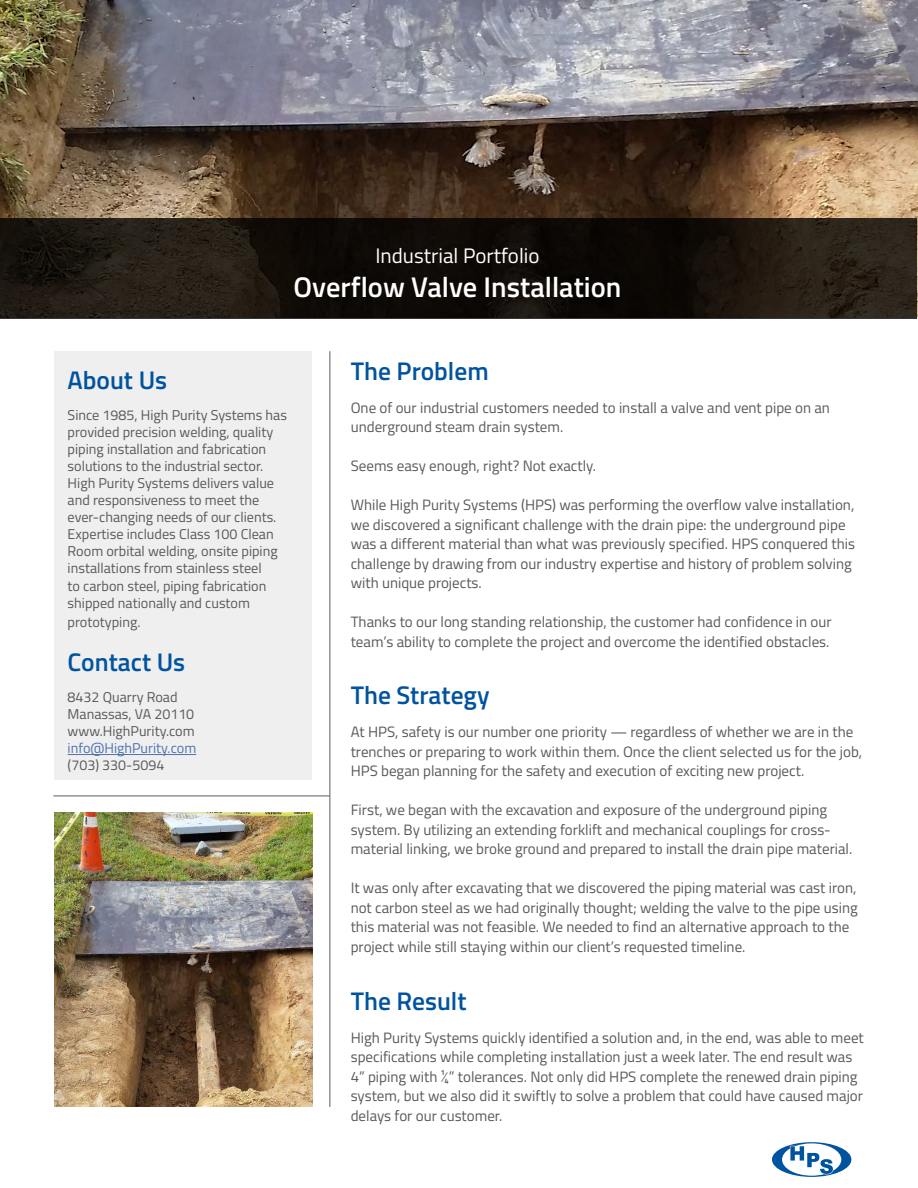
<style>
.page{position:relative;width:918px;height:1188px;background:#fff}
.page>*{position:absolute;margin:0;border:0;box-sizing:border-box;transform-origin:0 0}
.t1{font:600 28.5px "Titillium Web";color:#fff}
.t2{font:600 25.5px "Titillium Web";color:#00539f}
.t3{font:21px "Titillium Web";color:#fff}
.t4{font:15px/19.5px "Titillium Web";color:#58595b}
.t5{font:14.25px/17.1px "Titillium Web";color:#58595b}
.t6{font:14.25px "Titillium Web";color:#4f73ad}
</style>
<div class="page">
<img style="left:0;top:0;width:918px;height:317px">
<svg style="left:0;top:218px;width:917px;height:100px;background:#19140d"></svg>
<svg style="left:772px;top:1142px;width:79px;height:35px"></svg>
<img style="left:54px;top:812px;width:258px;height:295px">
<hr style="left:329px;top:351px;width:1px;height:756px;background:#6d6e71">
<hr style="left:53px;top:795px;width:277px;height:1px;background:#6d6e71">
<div style="left:54px;top:351px;width:258px;height:428px;background:#efeff0"></div>
<hr style="left:68px;top:754px;width:128px;height:1px;background:#4f73ad">
<h3 class="t3" style="left:375px;top:240px;width:166px">Industrial Portfolio</h3>
<h1 class="t1" style="left:294px;top:266px;width:329px">Overflow Valve Installation</h1>
<h2 class="t2" style="left:68px;top:361px;width:101px">About Us</h2>
<p class="t5" style="left:68px;top:405px;width:221px">Since 1985, High Purity Systems has provided precision welding, quality piping installation and fabrication solutions to the industrial sector.<br>High Purity Systems delivers value and responsiveness to meet the ever-changing needs of our clients.<br>Expertise includes Class 100 Clean Room orbital welding, onsite piping installations from stainless steel<br>to carbon steel, piping fabrication shipped nationally and custom</p>
<p class="t5" style="left:68px;top:613px;width:74px">prototyping.</p>
<h2 class="t2" style="left:68px;top:643px;width:119px">Contact Us</h2>
<p class="t5" style="left:68px;top:688px;width:129px">8432 Quarry Road<br>Manassas, VA 20110 www.HighPurity.com</p>
<p class="t6" style="left:68px;top:738px;width:130px">info@HighPurity.com</p>
<p class="t5" style="left:68px;top:756px;width:98px">(703) 330-5094</p>
<h2 class="t2" style="left:351px;top:352px;width:140px">The Problem</h2>
<p class="t4" style="left:351px;top:397px;width:481px">One of our industrial customers needed to install a valve and vent pipe on an underground steam drain system.</p>
<p class="t4" style="left:351px;top:456px;width:247px">Seems easy enough, right? Not exactly.</p>
<p class="t4" style="left:351px;top:495px;width:506px">While High Purity Systems (HPS) was performing the overflow valve installation, we discovered a significant challenge with the drain pipe: the underground pipe was a different material than what was previously specified. HPS conquered this challenge by drawing from our industry expertise and history of problem solving with unique projects.</p>
<p class="t4" style="left:351px;top:612px;width:482px">Thanks to our long standing relationship, the customer had confidence in our team’s ability to complete the project and overcome the identified obstacles.</p>
<h2 class="t2" style="left:351px;top:676px;width:140px">The Strategy</h2>
<p class="t4" style="left:351px;top:722px;width:513px">At HPS, safety is our number one priority — regardless of whether we are in the trenches or preparing to work within them. Once the client selected us for the job,<br>HPS began planning for the safety and execution of exciting new project.</p>
<p class="t4" style="left:351px;top:800px;width:503px">First, we began with the excavation and exposure of the underground piping system. By utilizing an extending forklift and mechanical couplings for cross&shy;material linking, we broke ground and prepared to install the drain pipe material.</p>
<p class="t4" style="left:351px;top:878px;width:509px">It was only after excavating that we discovered the piping material was cast iron, not carbon steel as we had originally thought; welding the valve to the pipe using this material was not feasible. We needed to find an alternative approach to the project while still staying within our client’s requested timeline.</p>
<h2 class="t2" style="left:351px;top:982px;width:117px">The Result</h2>
<p class="t4" style="left:351px;top:1027px;width:515px">High Purity Systems quickly identified a solution and, in the end, was able to meet specifications while completing installation just a week later. The end result was 4” piping with ¼” tolerances. Not only did HPS complete the renewed drain piping system, but we also did it swiftly to solve a problem that could have caused major delays for our customer.</p>
</div>
